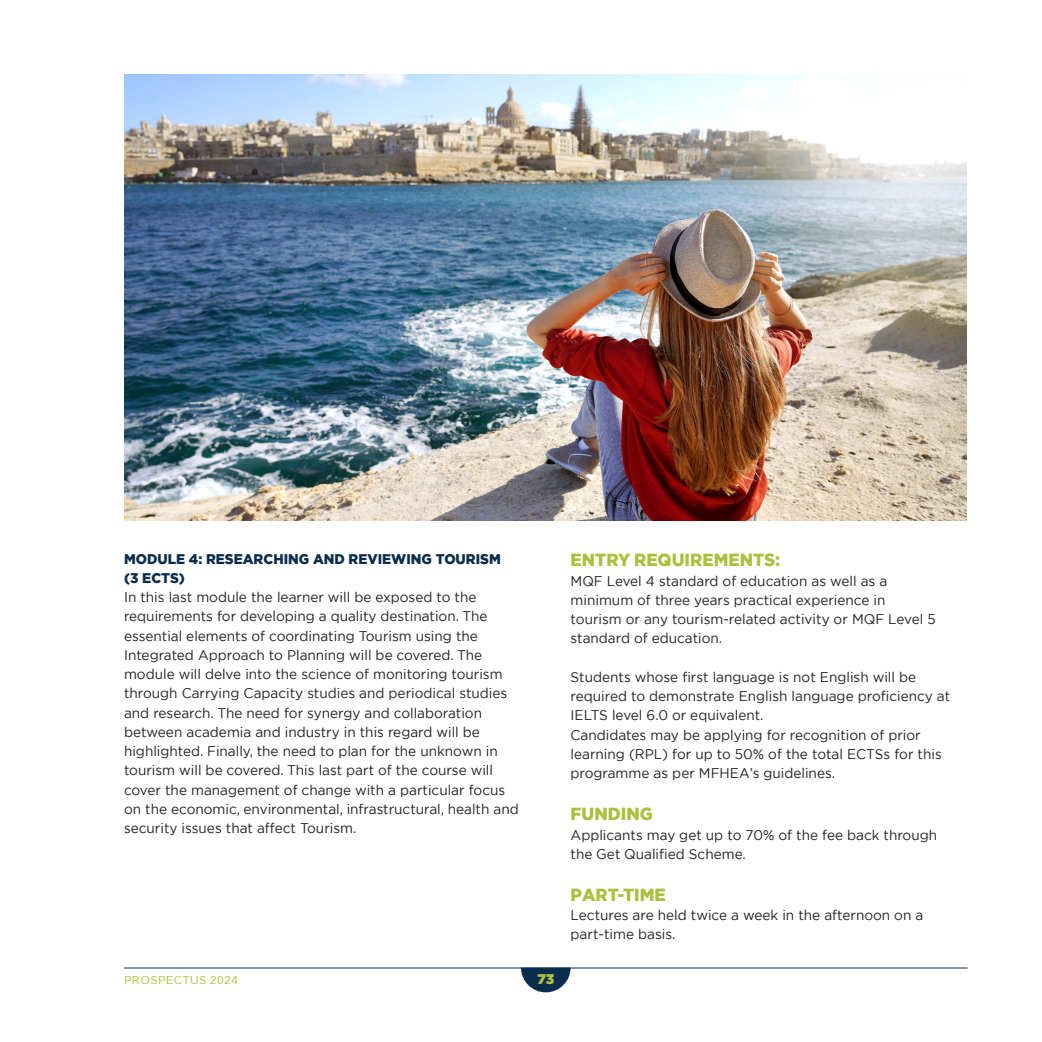
<style>
.page{position:relative;width:1042px;height:1042px;background:#fff}
.page>*{position:absolute;margin:0;border:0;box-sizing:border-box;transform-origin:0 0}
.Course{font:900 17.5px "Gotham";color:#acc03f}
.body{font:14px/19.2px "Gotham";color:#231f20}
.Course_Sub_01{font:900 14px "Gotham";color:#0b2d4c}
.t1{font:900 14px "Gotham";color:#acc03f}
.t2{font:11.38px "Gotham";letter-spacing:.03em;color:#acc03f}
</style>
<div class="page">
<hr style="left:124px;top:967px;width:843px;height:1px;background:#0b2d4c">
<svg style="left:521px;top:967px;width:49px;height:25px"></svg>
<img style="left:124px;top:74px;width:842px;height:447px">
<p class="Course_Sub_01" style="left:124px;top:549px;width:378px">MODULE 4: RESEARCHING AND REVIEWING TOURISM</p>
<p class="Course_Sub_01" style="left:124px;top:568px;width:62px">(3 ECTS)</p>
<p class="body" style="left:124px;top:587px;width:396px">In this last module the learner will be exposed to the requirements for developing a quality destination. The essential elements of coordinating Tourism using the Integrated Approach to Planning will be covered. The module will delve into the science of monitoring tourism through Carrying Capacity studies and periodical studies and research. The need for synergy and collaboration between academia and industry in this regard will be highlighted. Finally, the need to plan for the unknown in tourism will be covered. This last part of the course will cover the management of change with a particular focus on the economic, environmental, infrastructural, health and security issues that affect Tourism.</p>
<p class="t2" style="left:124px;top:973px;width:115px">PROSPECTUS 2024</p>
<p class="t1" style="left:537px;top:969px;width:18px">73</p>
<p class="Course" style="left:570px;top:548px;width:211px">ENTRY REQUIREMENTS:</p>
<p class="body" style="left:570px;top:571px;width:366px">MQF Level 4 standard of education as well as a minimum of three years practical experience in tourism or any tourism-related activity or MQF Level 5 standard of education.</p>
<p class="body" style="left:570px;top:667px;width:381px">Students whose first language is not English will be required to demonstrate English language proficiency at<br>IELTS level 6.0 or equivalent.</p>
<p class="body" style="left:570px;top:725px;width:373px">Candidates may be applying for recognition of prior learning (RPL) for up to 50% of the total ECTSs for this programme as per MFHEA’s guidelines.</p>
<p class="Course" style="left:570px;top:802px;width:84px">FUNDING</p>
<p class="body" style="left:570px;top:824px;width:368px">Applicants may get up to 70% of the fee back through the Get Qualified Scheme.</p>
<p class="Course" style="left:570px;top:882px;width:97px">PART-TIME</p>
<p class="body" style="left:570px;top:905px;width:354px">Lectures are held twice a week in the afternoon on a part-time basis.</p>
</div>
